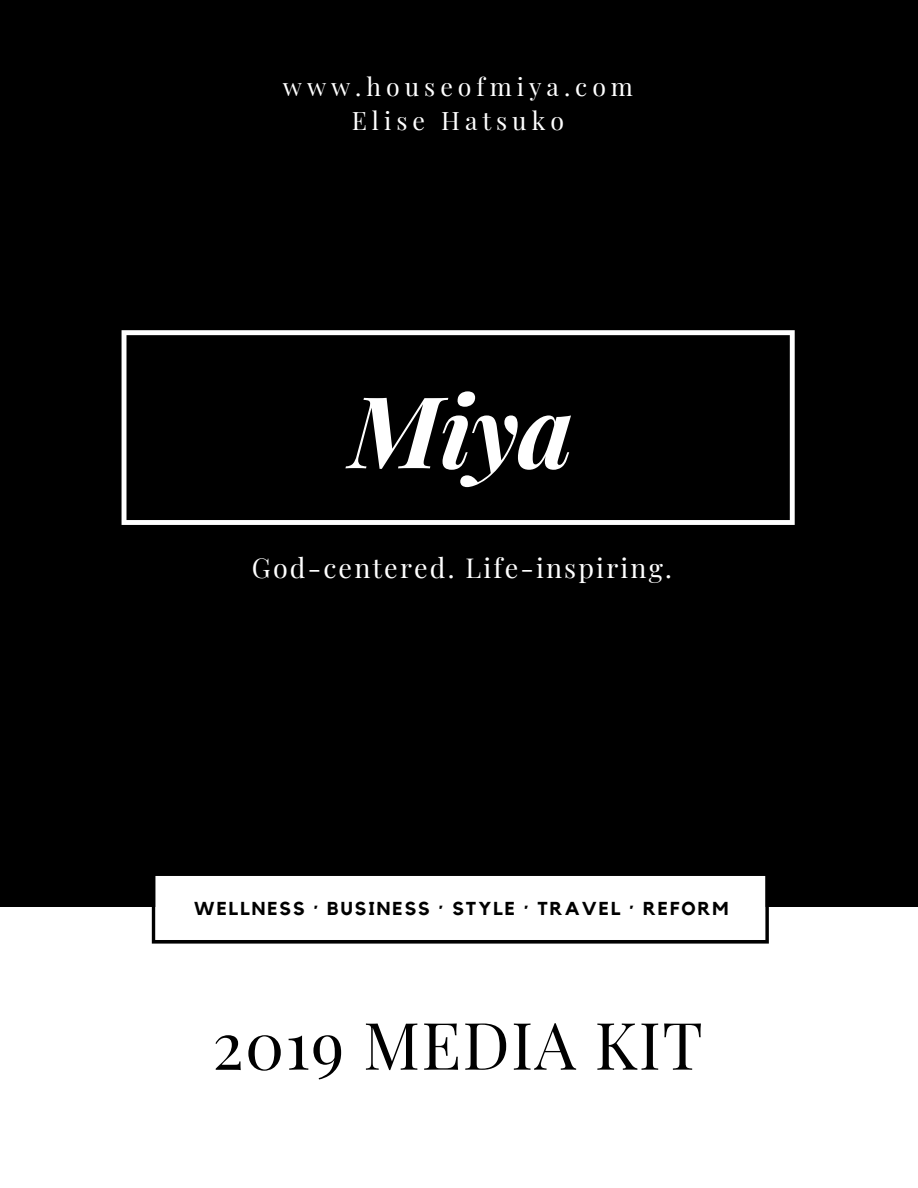
<style>
.page{position:relative;width:918px;height:1188px;background:#fff}
.page>*{position:absolute;margin:0;border:0;box-sizing:border-box;transform-origin:0 0}
.t1{font:italic 700 99.6px "Playfair Display";color:#fff}
.t2{font:65.4px "Playfair Display";letter-spacing:.02em;color:#000}
.t3{font:26.85px "Playfair Display";letter-spacing:.08em;color:#fff}
.t4{font:24.9px "Playfair Display";letter-spacing:.2em;color:#fff}
.t5{font:700 18.6px "Kollektif";letter-spacing:.11em;color:#000}
</style>
<div class="page">
<div style="left:0;top:0;width:918px;height:907px;background:#000"></div>
<svg style="left:122px;top:330px;width:673px;height:195px"></svg>
<svg style="left:152px;top:876px;width:617px;height:68px;background:#181818"></svg>
<svg style="left:155px;top:876px;width:610px;height:64px"></svg>
<p class="t4" style="left:283px;top:69px;width:352px">www.houseofmiya.com</p>
<p class="t4" style="left:352px;top:103px;width:214px">Elise Hatsuko</p>
<p class="t1" style="left:350px;top:361px;width:226px">Miya</p>
<p class="t3" style="left:252px;top:549px;width:421px">God-centered. Life-inspiring.</p>
<p class="t5" style="left:194px;top:900px;width:536px">WELLNESS · BUSINESS · STYLE · TRAVEL · REFORM</p>
<p class="t2" style="left:212px;top:999px;width:492px">2019 MEDIA KIT</p>
</div>
